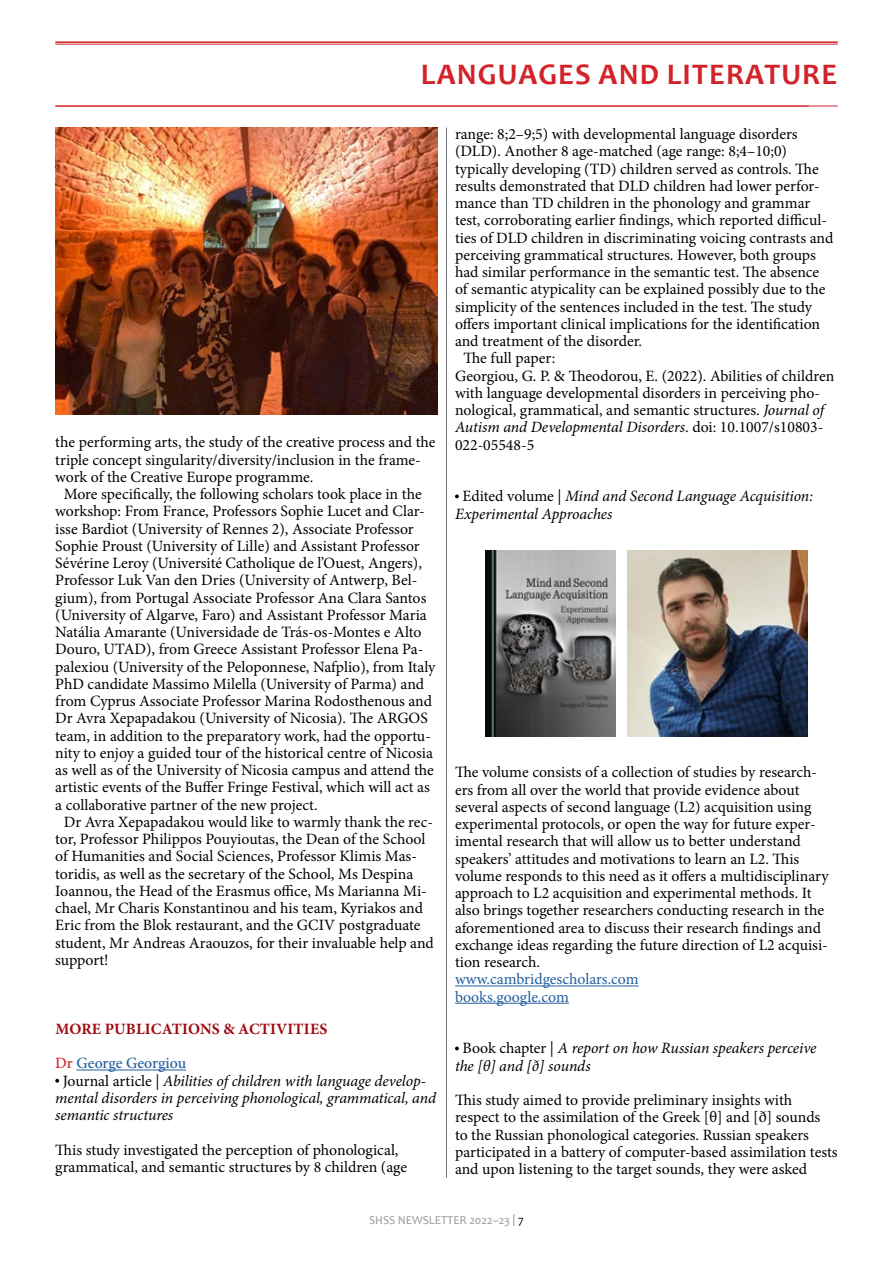
<style>
.page{position:relative;width:893px;height:1263px;background:#fff}
.page>*{position:absolute;margin:0;border:0;box-sizing:border-box;transform-origin:0 0}
.t1{font:700 30px "Candara";letter-spacing:.04em;color:#d2232a}
.t2{font:15.75px/17.2px "Minion Pro";color:#000}
.t3{font:italic 15.75px/17.2px "Minion Pro";letter-spacing:-.005em;color:#000}
.t4{font:700 15.75px/34.5px "Minion Pro";letter-spacing:.01em;color:#9e0b0f}
.t5{font:15.75px/17.2px "Minion Pro";color:#215e9e}
.t6{font:12px "Candara";color:#939598}
.s1{font-weight:500;color:#d2232a}
.s2{font-weight:500;color:#215e9e}
.s3{font-style:normal}
.s4{font-style:italic}
.s5{color:#000}
</style>
<div class="page">
<hr style="left:446px;top:128px;width:1px;height:1050px;background:#77787b">
<hr style="left:55px;top:41px;width:783px;height:2px;background:#d2232a">
<hr style="left:55px;top:44px;width:783px;height:1px;background:#d2232a">
<hr style="left:55px;top:106px;width:783px;height:1px;background:#d2232a">
<hr style="left:76px;top:1069px;width:110px;height:1px;background:#215e9e">
<svg style="left:55px;top:1079px;width:4px;height:4px"></svg>
<hr style="left:455px;top:985px;width:184px;height:1px;background:#215e9e">
<hr style="left:455px;top:1003px;width:114px;height:1px;background:#215e9e">
<svg style="left:455px;top:494px;width:4px;height:4px"></svg>
<svg style="left:455px;top:1046px;width:4px;height:4px"></svg>
<img style="left:55px;top:128px;width:383px;height:287px">
<img style="left:486px;top:551px;width:130px;height:185px">
<img style="left:627px;top:551px;width:180px;height:185px">
<h1 class="t1" style="left:421px;top:56px;width:418px">LANGUAGES AND LITERATURE</h1>
<p class="t2" style="left:55px;top:434px;width:382px">the performing arts, the study of the creative process and the</p>
<p class="t2" style="left:55px;top:451px;width:367px">triple concept singularity/diversity/inclusion in the frame-</p>
<p class="t2" style="left:55px;top:468px;width:260px">work of the Creative Europe programme.</p>
<p class="t2" style="left:64px;top:485px;width:359px">More specifically, the following scholars took place in the</p>
<p class="t2" style="left:55px;top:503px;width:371px">workshop: From France, Professors Sophie Lucet and Clar-</p>
<p class="t2" style="left:55px;top:520px;width:360px">isse Bardiot (University of Rennes 2), Associate Professor</p>
<p class="t2" style="left:55px;top:537px;width:366px">Sophie Proust (University of Lille) and Assistant Professor</p>
<p class="t2" style="left:55px;top:554px;width:368px">Sévérine Leroy (Université Catholique de l’Ouest, Angers),</p>
<p class="t2" style="left:55px;top:572px;width:364px">Professor Luk Van den Dries (University of Antwerp, Bel-</p>
<p class="t2" style="left:55px;top:589px;width:373px">gium), from Portugal Associate Professor Ana Clara Santos</p>
<p class="t2" style="left:55px;top:606px;width:373px">(University of Algarve, Faro) and Assistant Professor Maria</p>
<p class="t2" style="left:55px;top:623px;width:368px">Natália Amarante (Universidade de Trás-os-Montes e Alto</p>
<p class="t2" style="left:55px;top:641px;width:369px">Douro, UTAD), from Greece Assistant Professor Elena Pa-</p>
<p class="t2" style="left:55px;top:658px;width:382px">palexiou (University of the Peloponnese, Nafplio), from Italy</p>
<p class="t2" style="left:55px;top:675px;width:370px">PhD candidate Massimo Milella (University of Parma) and</p>
<p class="t2" style="left:55px;top:692px;width:378px">from Cyprus Associate Professor Marina Rodosthenous and</p>
<p class="t2" style="left:55px;top:710px;width:374px">Dr Avra Xepapadakou (University of Nicosia). The ARGOS</p>
<p class="t2" style="left:55px;top:727px;width:377px">team, in addition to the preparatory work, had the opportu-</p>
<p class="t2" style="left:55px;top:744px;width:379px">nity to enjoy a guided tour of the historical centre of Nicosia</p>
<p class="t2" style="left:55px;top:761px;width:380px">as well as of the University of Nicosia campus and attend the</p>
<p class="t2" style="left:55px;top:779px;width:376px">artistic events of the Buffer Fringe Festival, which will act as</p>
<p class="t2" style="left:55px;top:796px;width:264px">a collaborative partner of the new project.</p>
<p class="t2" style="left:64px;top:813px;width:371px">Dr Avra Xepapadakou would like to warmly thank the rec-</p>
<p class="t2" style="left:55px;top:830px;width:372px">tor, Professor Philippos Pouyioutas, the Dean of the School</p>
<p class="t2" style="left:55px;top:848px;width:363px">of Humanities and Social Sciences, Professor Klimis Mas-</p>
<p class="t2" style="left:55px;top:865px;width:360px">toridis, as well as the secretary of the School, Ms Despina</p>
<p class="t2" style="left:55px;top:882px;width:373px">Ioannou, the Head of the Erasmus office, Ms Marianna Mi-</p>
<p class="t2" style="left:55px;top:899px;width:369px">chael, Mr Charis Konstantinou and his team, Kyriakos and</p>
<p class="t2" style="left:55px;top:917px;width:367px">Eric from the Blok restaurant, and the GCIV postgraduate</p>
<p class="t2" style="left:55px;top:934px;width:380px">student, Mr Andreas Araouzos, for their invaluable help and</p>
<p class="t2" style="left:55px;top:951px;width:55px">support!</p>
<p class="t4" style="left:55px;top:1011px;width:273px">MORE PUBLICATIONS &amp; ACTIVITIES<br><span class="s1">Dr</span> <span class="s2">George Georgiou</span></p>
<p class="t3" style="left:55px;top:1072px;width:382px;text-indent:7px"><span class="s3">Journal article |</span> Abilities of children with language develop&shy;mental disorders in perceiving phonological, grammatical, and semantic structures</p>
<p class="t2" style="left:55px;top:1141px;width:353px">This study investigated the perception of phonological, grammatical, and semantic structures by 8 children (age</p>
<p class="t2" style="left:455px;top:125px;width:344px">range: 8;2–9;5) with developmental language disorders</p>
<p class="t2" style="left:455px;top:143px;width:334px">(DLD). Another 8 age-matched (age range: 8;4–10;0)</p>
<p class="t2" style="left:455px;top:160px;width:365px">typically developing (TD) children served as controls. The</p>
<p class="t2" style="left:455px;top:177px;width:366px">results demonstrated that DLD children had lower perfor-</p>
<p class="t2" style="left:455px;top:194px;width:357px">mance than TD children in the phonology and grammar</p>
<p class="t2" style="left:455px;top:212px;width:374px">test, corroborating earlier findings, which reported difficul-</p>
<p class="t2" style="left:455px;top:229px;width:380px">ties of DLD children in discriminating voicing contrasts and</p>
<p class="t2" style="left:455px;top:246px;width:362px">perceiving grammatical structures. However, both groups</p>
<p class="t2" style="left:455px;top:263px;width:366px">had similar performance in the semantic test. The absence</p>
<p class="t2" style="left:455px;top:281px;width:372px">of semantic atypicality can be explained possibly due to the</p>
<p class="t2" style="left:455px;top:298px;width:359px">simplicity of the sentences included in the test. The study</p>
<p class="t2" style="left:455px;top:315px;width:367px">offers important clinical implications for the identification</p>
<p class="t2" style="left:455px;top:332px;width:189px">and treatment of the disorder.</p>
<p class="t2" style="left:463px;top:350px;width:93px">The full paper:</p>
<p class="t2" style="left:455px;top:367px;width:381px">Georgiou, G. P. &amp; Theodorou, E. (2022). Abilities of children</p>
<p class="t2" style="left:455px;top:384px;width:367px">with language developmental disorders in perceiving pho-</p>
<p class="t2" style="left:455px;top:401px;width:371px">nological, grammatical, and semantic structures. <span class="s4">Journal of</span></p>
<p class="t3" style="left:455px;top:419px;width:370px">Autism and Developmental Disorders<span class="s3">. doi: 10.1007/s10803-</span></p>
<p class="t2" style="left:455px;top:436px;width:81px">022-05548-5</p>
<p class="t3" style="left:455px;top:488px;width:360px;text-indent:7px"><span class="s3">Edited volume |</span> Mind and Second Language Acquisition:<br>Experimental Approaches</p>
<p class="t2" style="left:455px;top:764px;width:375px">The volume consists of a collection of studies by research&shy;ers from all over the world that provide evidence about several aspects of second language (L2) acquisition using experimental protocols, or open the way for future exper&shy;imental research that will allow us to better understand speakers’ attitudes and motivations to learn an L2. This volume responds to this need as it offers a multidisciplinary approach to L2 acquisition and experimental methods. It also brings together researchers conducting research in the aforementioned area to discuss their research findings and exchange ideas regarding the future direction of L2 acquisi&shy;tion research.</p>
<p class="t5" style="left:455px;top:971px;width:185px">www.cambridgescholars.com books.google.com</p>
<p class="t3" style="left:455px;top:1040px;width:363px;text-indent:7px"><span class="s3">Book chapter |</span> A report on how Russian speakers perceive the [θ] and [ð] sounds</p>
<p class="t2" style="left:455px;top:1091px;width:384px">This study aimed to provide preliminary insights with respect to the assimilation of the Greek [θ] and [ð] sounds<br>to the Russian phonological categories. Russian speakers participated in a battery of computer-based assimilation tests and upon listening to the target sounds, they were asked</p>
<p class="t6" style="left:369px;top:1212px;width:156px">SHSS NEWSLETTER 2022–23 | <span class="s5">7</span></p>
</div>
